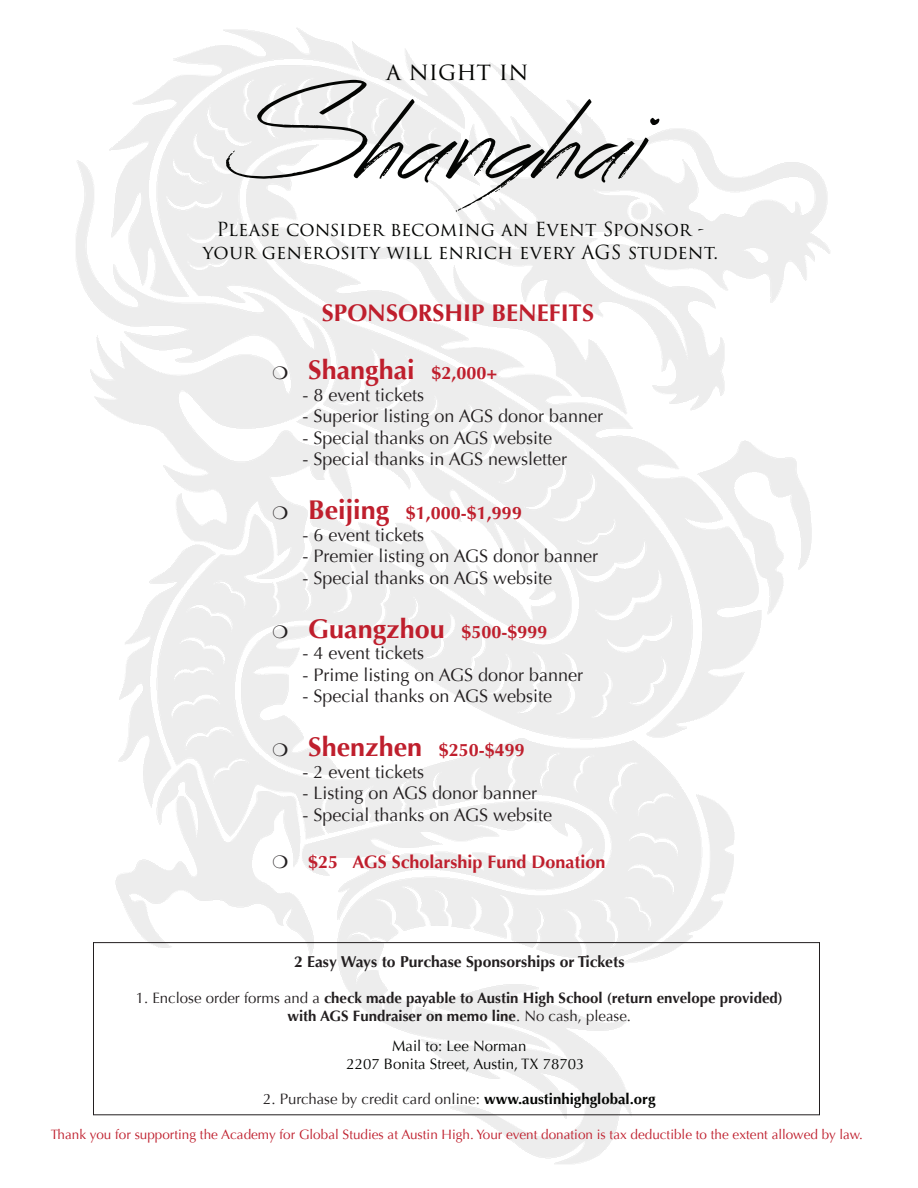
<style>
.page{position:relative;width:918px;height:1188px;background:#fff}
.page>*{position:absolute;margin:0;border:0;box-sizing:border-box;transform-origin:0 0}
.t1{font:141px "Acrossthe Road";color:#040503}
.t2{font:700 27px "Optima";color:#bf1f2d}
.t3{font:700 24px "Optima";color:#bf1f2d}
.t4{font:24px "Trajan Pro 3";color:#040503}
.t5{font:18.9px/22.5px "Trajan Pro 3";color:#040503;text-align:center}
.t6{font:18px "Optima";color:#231f20}
.t7{font:700 18px "Optima";color:#bf1f2d}
.t8{font:700 15.75px "Optima";color:#231f20}
.t9{font:700 15px/18px "Optima";color:#231f20;text-align:center}
.t10{font:15px "Optima";color:#231f20}
.t11{font:15px/18px "Optima";color:#040503}
.t12{font:13.5px "Optima";color:#bf1f2d}
.s1{color:#231f20}
.s2{font-size:18px}
.s3{font-size:27px}
.s4{font-weight:400}
.s5{font-weight:700;color:#040503}
</style>
<div class="page">
<div style="left:93px;top:942px;width:727px;height:173px;border:1px solid #231f20"></div>
<h3 class="t4" style="left:386px;top:55px;width:144px">a night in</h3>
<h1 class="t1" style="left:226px;top:58px;width:416px">Shanghai</h1>
<p class="t5" style="left:203px;top:219px;width:517px">Please consider becoming an Event Sponsor - your generosity will enrich every AGS student.</p>
<h3 class="t3" style="left:322px;top:299px;width:274px">SPONSORSHIP BENEFITS</h3>
<h2 class="t2" style="left:272px;top:354px;width:226px"><span class="s1">❍</span> Shanghai <span class="s2">$2,000+</span></h2>
<p class="t6" style="left:303px;top:384px;width:123px">- 8 event tickets</p>
<p class="t6" style="left:303px;top:406px;width:302px">- Superior listing on AGS donor banner</p>
<p class="t6" style="left:303px;top:427px;width:251px">- Special thanks on AGS website</p>
<p class="t6" style="left:303px;top:449px;width:266px">- Special thanks in AGS newsletter</p>
<p class="t7" style="left:272px;top:503px;width:251px"><span class="s1">❍</span> <span class="s3">Beijing</span> $1,000-$1,999</p>
<p class="t6" style="left:303px;top:524px;width:123px">- 6 event tickets</p>
<p class="t6" style="left:303px;top:546px;width:297px">- Premier listing on AGS donor banner</p>
<p class="t6" style="left:303px;top:567px;width:251px">- Special thanks on AGS website</p>
<h2 class="t2" style="left:272px;top:613px;width:277px"><span class="s1">❍</span> Guangzhou <span class="s2">$500-$999</span></h2>
<p class="t6" style="left:303px;top:643px;width:123px">- 4 event tickets</p>
<p class="t6" style="left:303px;top:664px;width:282px">- Prime listing on AGS donor banner</p>
<p class="t6" style="left:303px;top:686px;width:251px">- Special thanks on AGS website</p>
<p class="t7" style="left:272px;top:740px;width:254px"><span class="s1">❍</span> <span class="s3">Shenzhen</span> $250-$499</p>
<p class="t6" style="left:303px;top:761px;width:123px">- 2 event tickets</p>
<p class="t6" style="left:303px;top:783px;width:236px">- Listing on AGS donor banner</p>
<p class="t6" style="left:303px;top:804px;width:251px">- Special thanks on AGS website</p>
<p class="t7" style="left:272px;top:851px;width:335px"><span class="s1">❍</span> $25 AGS Scholarship Fund Donation</p>
<p class="t8" style="left:294px;top:953px;width:332px">2 Easy Ways to Purchase Sponsorships or Tickets</p>
<p class="t9" style="left:136px;top:989px;width:649px"><span class="s4">1. Enclose order forms and a</span> check made payable to Austin High School (return envelope provided) with AGS Fundraiser on memo line<span class="s4">. No cash, please.</span></p>
<p class="t11" style="left:346px;top:1037px;width:240px;text-indent:46px">Mail to: Lee Norman<br>2207 Bonita Street, Austin, TX 78703</p>
<p class="t10" style="left:263px;top:1090px;width:394px">2. Purchase by credit card online: <span class="s5">www.austinhighglobal.org</span></p>
<p class="t12" style="left:51px;top:1127px;width:814px">Thank you for supporting the Academy for Global Studies at Austin High. Your event donation is tax deductible to the extent allowed by law.</p>
</div>
